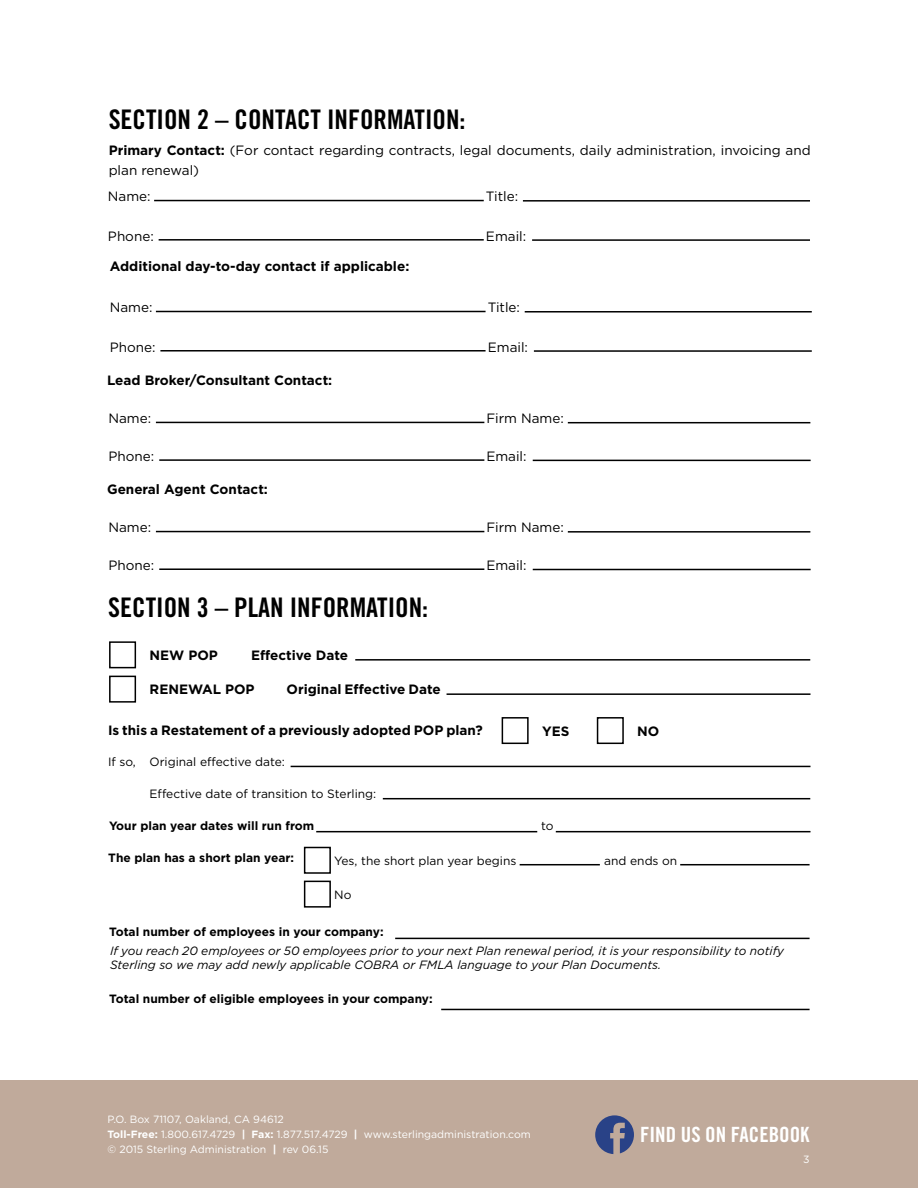
<style>
.page{position:relative;width:918px;height:1188px;background:#fff}
.page>*{position:absolute;margin:0;border:0;box-sizing:border-box;transform-origin:0 0}
.t1{font:27px "Trade Gothic Bold Cond Twenty";color:#000}
.t2{font:21px "Trade Gothic Bold Cond Twenty";color:#fff}
.t3{font:13.5px/19.5px "Gotham";color:#000}
.t4{font:700 13.5px "Gotham";color:#000}
.t5{font:italic 12px/14.4px "Gotham";color:#000}
.t6{font:700 12px "Gotham";color:#000}
.t7{font:12px "Gotham";color:#000}
.t8{font:10.5px/15px "Gotham";color:#fff}
.s1{font-weight:700}
</style>
<div class="page">
<div style="left:0;top:1080px;width:918px;height:108px;background:#c0aa9b"></div>
<svg style="left:595px;top:1115px;width:39px;height:39px"></svg>
<hr style="left:525px;top:311px;width:287px;height:2px;background:#000">
<hr style="left:534px;top:350px;width:278px;height:2px;background:#000">
<hr style="left:156px;top:311px;width:330px;height:1px;background:#000">
<hr style="left:160px;top:350px;width:326px;height:2px;background:#000">
<hr style="left:568px;top:422px;width:242px;height:1px;background:#000">
<hr style="left:156px;top:422px;width:328px;height:1px;background:#000">
<hr style="left:533px;top:460px;width:278px;height:1px;background:#000">
<hr style="left:159px;top:459px;width:325px;height:2px;background:#000">
<hr style="left:568px;top:531px;width:242px;height:2px;background:#000">
<hr style="left:156px;top:531px;width:328px;height:1px;background:#000">
<hr style="left:533px;top:569px;width:278px;height:1px;background:#000">
<hr style="left:159px;top:568px;width:325px;height:2px;background:#000">
<hr style="left:523px;top:200px;width:287px;height:2px;background:#000">
<hr style="left:532px;top:239px;width:278px;height:2px;background:#000">
<hr style="left:154px;top:200px;width:330px;height:1px;background:#000">
<hr style="left:159px;top:239px;width:325px;height:2px;background:#000">
<div style="left:109px;top:641px;width:27px;height:27px;background:#fff;border:2px solid #000"></div>
<div style="left:109px;top:676px;width:27px;height:27px;background:#fff;border:2px solid #000"></div>
<hr style="left:291px;top:766px;width:520px;height:1px;background:#000">
<hr style="left:316px;top:831px;width:221px;height:1px;background:#000">
<hr style="left:556px;top:831px;width:255px;height:1px;background:#000">
<hr style="left:520px;top:864px;width:80px;height:1px;background:#000">
<hr style="left:680px;top:864px;width:130px;height:1px;background:#000">
<hr style="left:355px;top:659px;width:455px;height:2px;background:#000">
<hr style="left:383px;top:798px;width:427px;height:1px;background:#000">
<div style="left:304px;top:881px;width:27px;height:27px;background:#fff;border:2px solid #000"></div>
<div style="left:304px;top:847px;width:27px;height:27px;background:#fff;border:2px solid #000"></div>
<hr style="left:447px;top:693px;width:364px;height:2px;background:#000">
<div style="left:502px;top:717px;width:27px;height:27px;background:#fff;border:2px solid #000"></div>
<div style="left:597px;top:717px;width:27px;height:27px;background:#fff;border:2px solid #000"></div>
<hr style="left:395px;top:938px;width:415px;height:1px;background:#000">
<hr style="left:441px;top:1009px;width:369px;height:1px;background:#000">
<h1 class="t1" style="left:109px;top:103px;width:358px">SECTION 2 – CONTACT INFORMATION:</h1>
<p class="t3" style="left:109px;top:140px;width:704px"><span class="s1">Primary Contact:</span> (For contact regarding contracts, legal documents, daily administration, invoicing and plan renewal)</p>
<p class="t3" style="left:108px;top:187px;width:44px">Name:</p>
<p class="t3" style="left:486px;top:187px;width:34px">Title:</p>
<p class="t3" style="left:108px;top:226px;width:47px">Phone:</p>
<p class="t3" style="left:486px;top:226px;width:42px">Email:</p>
<p class="t4" style="left:110px;top:258px;width:301px">Additional day-to-day contact if applicable:</p>
<p class="t3" style="left:110px;top:298px;width:44px">Name:</p>
<p class="t3" style="left:488px;top:298px;width:34px">Title:</p>
<p class="t3" style="left:110px;top:337px;width:47px">Phone:</p>
<p class="t3" style="left:488px;top:337px;width:42px">Email:</p>
<p class="t4" style="left:107px;top:372px;width:227px">Lead Broker/Consultant Contact:</p>
<p class="t3" style="left:108px;top:408px;width:44px">Name:</p>
<p class="t3" style="left:486px;top:408px;width:79px">Firm Name:</p>
<p class="t3" style="left:108px;top:446px;width:47px">Phone:</p>
<p class="t3" style="left:486px;top:446px;width:42px">Email:</p>
<p class="t4" style="left:107px;top:481px;width:162px">General Agent Contact:</p>
<p class="t3" style="left:108px;top:518px;width:44px">Name:</p>
<p class="t3" style="left:486px;top:518px;width:79px">Firm Name:</p>
<p class="t3" style="left:108px;top:555px;width:47px">Phone:</p>
<p class="t3" style="left:486px;top:555px;width:42px">Email:</p>
<h1 class="t1" style="left:108px;top:591px;width:321px">SECTION 3 – PLAN INFORMATION:</h1>
<p class="t4" style="left:251px;top:648px;width:99px">Effective Date</p>
<p class="t4" style="left:150px;top:647px;width:70px">NEW POP</p>
<p class="t4" style="left:150px;top:682px;width:107px">RENEWAL POP</p>
<p class="t4" style="left:287px;top:682px;width:156px">Original Effective Date</p>
<p class="t4" style="left:108px;top:722px;width:376px">Is this a Restatement of a previously adopted POP plan?</p>
<p class="t7" style="left:108px;top:755px;width:29px">If so,</p>
<p class="t7" style="left:150px;top:755px;width:137px">Original effective date:</p>
<p class="t7" style="left:150px;top:787px;width:228px">Effective date of transition to Sterling:</p>
<p class="t4" style="left:542px;top:723px;width:29px">YES</p>
<p class="t4" style="left:637px;top:723px;width:24px">NO</p>
<p class="t6" style="left:109px;top:818px;width:207px">Your plan year dates will run from</p>
<p class="t7" style="left:541px;top:819px;width:14px">to</p>
<p class="t6" style="left:108px;top:851px;width:187px">The plan has a short plan year:</p>
<p class="t7" style="left:334px;top:854px;width:184px">Yes, the short plan year begins</p>
<p class="t7" style="left:604px;top:854px;width:75px">and ends on</p>
<p class="t7" style="left:334px;top:888px;width:19px">No</p>
<p class="t6" style="left:109px;top:925px;width:276px">Total number of employees in your company:</p>
<p class="t5" style="left:110px;top:943px;width:676px">If you reach 20 employees or 50 employees prior to your next Plan renewal period, it is your responsibility to notify<br>Sterling so we may add newly applicable COBRA or FMLA language to your Plan Documents.</p>
<p class="t6" style="left:109px;top:992px;width:325px">Total number of eligible employees in your company:</p>
<p class="t8" style="left:108px;top:1112px;width:425px">P.O. Box 71107, Oakland, CA 94612<br><span class="s1">Toll-Free:</span> 1.800.617.4729 <span class="s1">| Fax:</span> 1.877.517.4729 <span class="s1">|</span> www.sterlingadministration.com © 2015 Sterling Administration <span class="s1">|</span> rev 06.15</p>
<h2 class="t2" style="left:640px;top:1122px;width:171px">FIND US ON FACEBOOK</h2>
<p class="t8" style="left:803px;top:1152px;width:8px">3</p>
</div>
